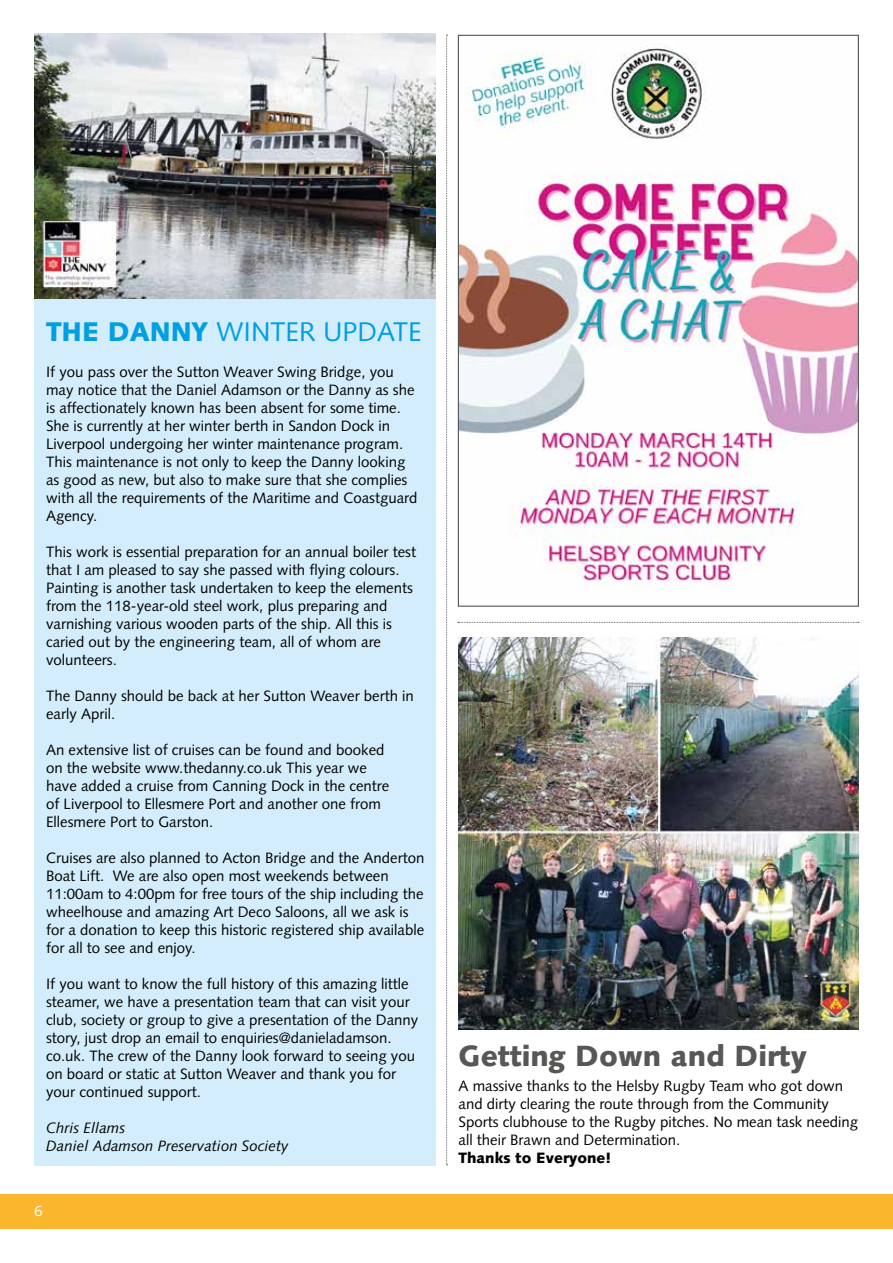
<style>
.page{position:relative;width:893px;height:1263px;background:#fff}
.page>*{position:absolute;margin:0;border:0;box-sizing:border-box;transform-origin:0 0}
.t1{font:900 29.25px "Syntax";color:#575756}
.t2{font:27px "Syntax";color:#009fe3}
.t3{font:15px/18px "Syntax";color:#000}
.t4{font:italic 15px/18px "Syntax";color:#000}
.t5{font:900 15px "Syntax";color:#000}
.t6{font:15px "Syntax";color:#fff}
.s1{font-weight:900}
</style>
<div class="page">
<div style="left:0;top:1195px;width:893px;height:34px;background:#fab62d"></div>
<svg style="left:446px;top:35px;width:2px;height:1130px"></svg>
<img style="left:460px;top:46px;width:397px;height:543px">
<img style="left:459px;top:638px;width:399px;height:391px">
<svg style="left:458px;top:622px;width:401px;height:1px"></svg>
<div style="left:34px;top:34px;width:402px;height:1131px;background:#d4edfc"></div>
<img style="left:34px;top:34px;width:402px;height:264px">
<h2 class="t2" style="left:46px;top:316px;width:377px"><span class="s1">THE DANNY</span> WINTER UPDATE</h2>
<p class="t3" style="left:46px;top:363px;width:373px">If you pass over the Sutton Weaver Swing Bridge, you may notice that the Daniel Adamson or the Danny as she is affectionately known has been absent for some time.<br>She is currently at her winter berth in Sandon Dock in Liverpool undergoing her winter maintenance program.<br>This maintenance is not only to keep the Danny looking as good as new, but also to make sure that she complies with all the requirements of the Maritime and Coastguard Agency.</p>
<p class="t3" style="left:46px;top:543px;width:371px">This work is essential preparation for an annual boiler test that I am pleased to say she passed with flying colours.<br>Painting is another task undertaken to keep the elements from the 118-year-old steel work, plus preparing and varnishing various wooden parts of the ship. All this is caried out by the engineering team, all of whom are volunteers.</p>
<p class="t3" style="left:46px;top:687px;width:369px">The Danny should be back at her Sutton Weaver berth in early April.</p>
<p class="t3" style="left:46px;top:741px;width:345px">An extensive list of cruises can be found and booked on the website www.thedanny.co.uk This year we have added a cruise from Canning Dock in the centre of Liverpool to Ellesmere Port and another one from Ellesmere Port to Garston.</p>
<p class="t3" style="left:46px;top:849px;width:380px">Cruises are also planned to Acton Bridge and the Anderton Boat Lift. We are also open most weekends between 11:00am to 4:00pm for free tours of the ship including the wheelhouse and amazing Art Deco Saloons, all we ask is for a donation to keep this historic registered ship available for all to see and enjoy.</p>
<p class="t3" style="left:46px;top:975px;width:374px">If you want to know the full history of this amazing little steamer, we have a presentation team that can visit your club, society or group to give a presentation of the Danny story, just drop an email to enquiries@danieladamson. co.uk. The crew of the Danny look forward to seeing you on board or static at Sutton Weaver and thank you for your continued support.</p>
<p class="t4" style="left:46px;top:1119px;width:244px">Chris Ellams<br>Daniel Adamson Preservation Society</p>
<p class="t6" style="left:34px;top:1202px;width:10px">6</p>
<h1 class="t1" style="left:459px;top:1038px;width:350px">Getting Down and Dirty</h1>
<p class="t3" style="left:459px;top:1077px;width:401px">A massive thanks to the Helsby Rugby Team who got down and dirty clearing the route through from the Community Sports clubhouse to the Rugby pitches. No mean task needing all their Brawn and Determination.</p>
<p class="t5" style="left:459px;top:1149px;width:154px">Thanks to Everyone!</p>
</div>
